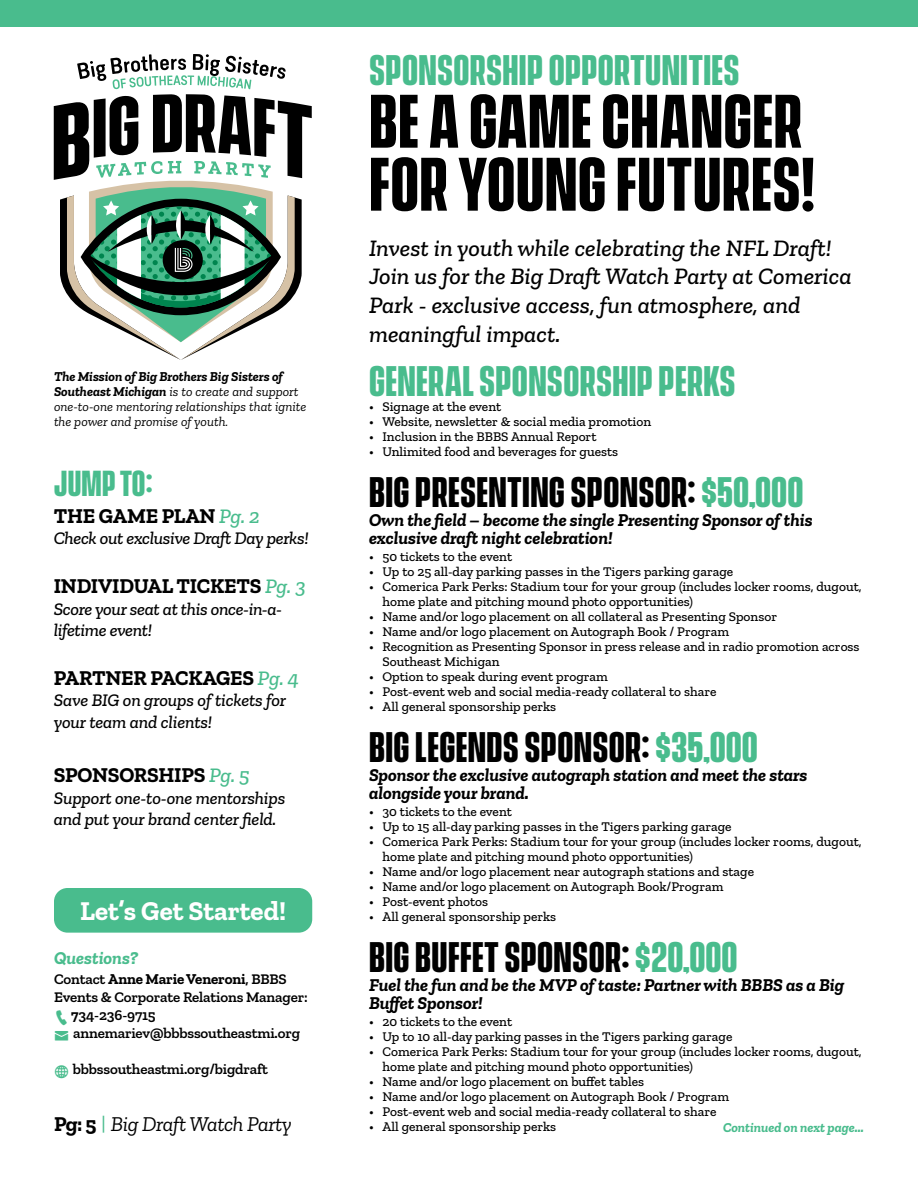
<style>
.page{position:relative;width:918px;height:1188px;background:#fff}
.page>*{position:absolute;margin:0;border:0;box-sizing:border-box;transform-origin:0 0}
.t1{font:700 69px/63px "Vanguard CF";letter-spacing:.01em;color:#000}
.t2{font:700 39px "Vanguard CF";letter-spacing:.01em;color:#000}
.t3{font:700 39px "Vanguard CF";letter-spacing:.01em;color:#49bc8d}
.t4{font:700 33px "Vanguard CF";letter-spacing:.01em;color:#49bc8d}
.t5{font:700 27px "Zilla Slab";color:#fff}
.t6{font:italic 500 24px/28.8px "Zilla Slab";color:#000}
.t7{font:700 21px "Zilla Slab";letter-spacing:-.01em;color:#000}
.t8{font:italic 21px "Zilla Slab";letter-spacing:-.02em;color:#000}
.t9{font:italic 700 18px/18px "Zilla Slab";color:#000}
.t10{font:italic 500 18px/21.6px "Zilla Slab";letter-spacing:-.01em;color:#000}
.t11{font:italic 700 18px "Zilla Slab";color:#49bc8d}
.t12{font:600 15px "Zilla Slab";letter-spacing:-.01em;color:#000}
.t13{font:700 15px "Zilla Slab";letter-spacing:-.01em;color:#000}
.t14{font:500 13.5px/15px "Zilla Slab";color:#000}
.t15{font:italic 13.5px/15px "Zilla Slab";color:#000}
.t16{font:italic 700 13.5px "Zilla Slab";color:#49bc8d}
.s1{font-weight:700}
.s2{color:#49bc8d}
.s3{font-weight:500;font-style:italic;color:#49bc8d}
.s4{font-weight:600}
.s5{font-weight:700;font-style:normal}
.s6{font-style:normal;color:#49bc8d}
</style>
<div class="page">
<div style="left:0;top:0;width:918px;height:27px;background:#49bc8d"></div>
<div style="left:54px;top:888px;width:258px;height:45px;background:#49bc8d;border-radius:14px"></div>
<svg style="left:54px;top:54px;width:258px;height:306px"></svg>
<h2 class="t3" style="left:369px;top:40px;width:372px">SPONSORSHIP OPPORTUNITIES</h2>
<h1 class="t1" style="left:369px;top:87px;width:447px">BE A GAME CHANGER<br>FOR YOUNG FUTURES!</h1>
<h3 class="t6" style="left:369px;top:233px;width:484px">Invest in youth while celebrating the NFL Draft!<br>Join us for the Big Draft Watch Party at Comerica Park - exclusive access, fun atmosphere, and meaningful impact.</h3>
<p class="t15" style="left:54px;top:369px;width:254px"><span class="s1">The Mission of Big Brothers Big Sisters of Southeast Michigan</span> is to create and support one-to-one mentoring relationships that ignite the power and promise of youth.</p>
<h2 class="t3" style="left:369px;top:351px;width:368px">GENERAL SPONSORSHIP PERKS</h2>
<p class="t14" style="left:369px;top:399px;width:134px">• Signage at the event</p>
<p class="t14" style="left:369px;top:414px;width:284px">• Website, newsletter &amp; social media promotion</p>
<p class="t14" style="left:369px;top:429px;width:229px">• Inclusion in the BBBS Annual Report</p>
<p class="t14" style="left:369px;top:444px;width:251px">• Unlimited food and beverages for guests</p>
<h2 class="t2" style="left:369px;top:462px;width:436px">BIG PRESENTING SPONSOR: <span class="s2">$50,000</span></h2>
<h3 class="t9" style="left:369px;top:511px;width:445px">Own the field – become the single Presenting Sponsor of this exclusive draft night celebration!</h3>
<p class="t14" style="left:369px;top:549px;width:145px">• 50 tickets to the event</p>
<p class="t14" style="left:369px;top:564px;width:366px">• Up to 25 all-day parking passes in the Tigers parking garage</p>
<p class="t14" style="left:382px;top:579px;width:481px;text-indent:-14px">• Comerica Park Perks: Stadium tour for your group (includes locker rooms, dugout, home plate and pitching mound photo opportunities)</p>
<p class="t14" style="left:369px;top:609px;width:410px">• Name and/or logo placement on all collateral as Presenting Sponsor</p>
<p class="t14" style="left:369px;top:624px;width:362px">• Name and/or logo placement on Autograph Book / Program</p>
<p class="t14" style="left:382px;top:639px;width:479px;text-indent:-14px">• Recognition as Presenting Sponsor in press release and in radio promotion across<br>Southeast Michigan</p>
<p class="t14" style="left:369px;top:669px;width:240px">• Option to speak during event program</p>
<p class="t14" style="left:369px;top:684px;width:349px">• Post-event web and social media-ready collateral to share</p>
<p class="t14" style="left:369px;top:699px;width:189px">• All general sponsorship perks</p>
<h2 class="t2" style="left:369px;top:717px;width:390px">BIG LEGENDS SPONSOR: <span class="s2">$35,000</span></h2>
<h3 class="t9" style="left:369px;top:766px;width:440px">Sponsor the exclusive autograph station and meet the stars alongside your brand.</h3>
<p class="t14" style="left:369px;top:804px;width:144px">• 30 tickets to the event</p>
<p class="t14" style="left:369px;top:819px;width:364px">• Up to 15 all-day parking passes in the Tigers parking garage</p>
<p class="t14" style="left:382px;top:834px;width:481px;text-indent:-14px">• Comerica Park Perks: Stadium tour for your group (includes locker rooms, dugout, home plate and pitching mound photo opportunities)</p>
<p class="t14" style="left:369px;top:864px;width:387px">• Name and/or logo placement near autograph stations and stage</p>
<p class="t14" style="left:369px;top:879px;width:356px">• Name and/or logo placement on Autograph Book/Program</p>
<p class="t14" style="left:369px;top:894px;width:121px">• Post-event photos</p>
<p class="t14" style="left:369px;top:909px;width:189px">• All general sponsorship perks</p>
<h2 class="t2" style="left:369px;top:927px;width:370px">BIG BUFFET SPONSOR: <span class="s2">$20,000</span></h2>
<h3 class="t9" style="left:369px;top:976px;width:477px">Fuel the fun and be the MVP of taste: Partner with BBBS as a Big<br>Buffet Sponsor!</h3>
<p class="t14" style="left:369px;top:1014px;width:145px">• 20 tickets to the event</p>
<p class="t14" style="left:369px;top:1029px;width:365px">• Up to 10 all-day parking passes in the Tigers parking garage</p>
<p class="t14" style="left:382px;top:1044px;width:481px;text-indent:-14px">• Comerica Park Perks: Stadium tour for your group (includes locker rooms, dugout, home plate and pitching mound photo opportunities)</p>
<p class="t14" style="left:369px;top:1074px;width:277px">• Name and/or logo placement on buffet tables</p>
<p class="t14" style="left:369px;top:1089px;width:362px">• Name and/or logo placement on Autograph Book / Program</p>
<p class="t14" style="left:369px;top:1104px;width:349px">• Post-event web and social media-ready collateral to share</p>
<p class="t14" style="left:369px;top:1119px;width:189px">• All general sponsorship perks</p>
<h3 class="t4" style="left:54px;top:458px;width:100px">JUMP TO:</h3>
<h3 class="t7" style="left:54px;top:504px;width:208px">THE GAME PLAN <span class="s3">Pg. 2</span></h3>
<h3 class="t10" style="left:54px;top:528px;width:257px">Check out exclusive Draft Day perks!</h3>
<h3 class="t7" style="left:54px;top:574px;width:254px">INDIVIDUAL TICKETS <span class="s3">Pg. 3</span></h3>
<h3 class="t10" style="left:54px;top:598px;width:230px">Score your seat at this once-in-a&shy;lifetime event!</h3>
<h3 class="t7" style="left:54px;top:666px;width:247px">PARTNER PACKAGES <span class="s3">Pg. 4</span></h3>
<h3 class="t10" style="left:54px;top:690px;width:234px">Save BIG on groups of tickets for your team and clients!</h3>
<h3 class="t7" style="left:54px;top:763px;width:198px">SPONSORSHIPS <span class="s3">Pg. 5</span></h3>
<h3 class="t10" style="left:54px;top:787px;width:233px">Support one-to-one mentorships and put your brand center field.</h3>
<h3 class="t5" style="left:80px;top:895px;width:207px">Let’s Get Started!</h3>
<h3 class="t11" style="left:54px;top:948px;width:86px">Questions?</h3>
<p class="t13" style="left:54px;top:970px;width:234px"><span class="s4">Contact</span> Anne Marie Veneroni<span class="s4">, BBBS</span></p>
<p class="t12" style="left:54px;top:989px;width:255px">Events &amp; Corporate Relations Manager:</p>
<p class="t12" style="left:71px;top:1007px;width:86px"><span class="s1">7</span>34-236-9715</p>
<p class="t12" style="left:73px;top:1025px;width:228px">annemariev@bbbssoutheastmi.org</p>
<p class="t12" style="left:73px;top:1061px;width:197px">bbbssoutheastmi.org/bigdraft</p>
<h3 class="t8" style="left:54px;top:1112px;width:239px"><span class="s5">Pg: 5</span> <span class="s6">|</span> Big Draft Watch Party</h3>
<p class="t16" style="left:723px;top:1120px;width:142px">Continued on next page...</p>
</div>
